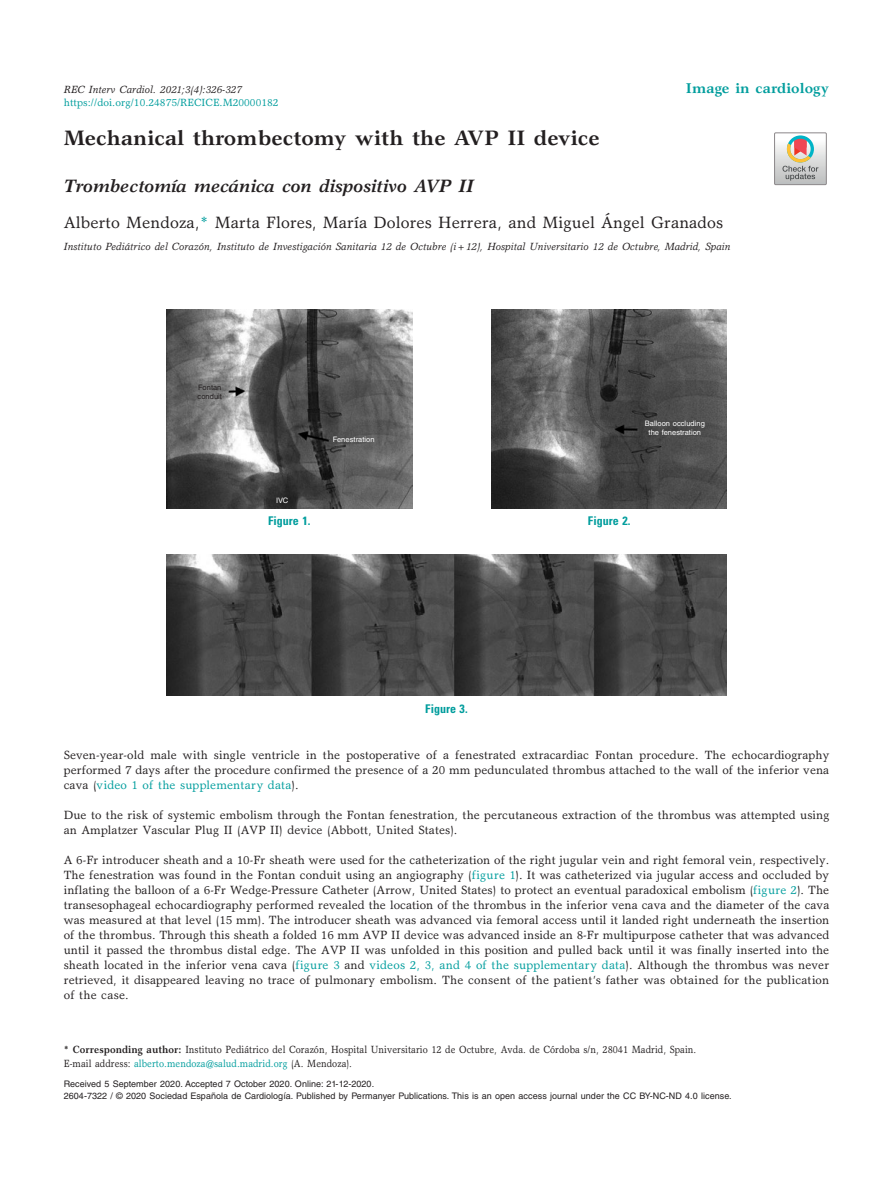
<style>
.page{position:relative;width:893px;height:1191px;background:#fff}
.page>*{position:absolute;margin:0;border:0;box-sizing:border-box;transform-origin:0 0}
.t1{font:700 21px "Garth Graphic Std";letter-spacing:.005em;color:#231f20}
.t2{font:italic 700 18px "Garth Graphic Std";letter-spacing:.005em;color:#231f20}
.t3{font:16.5px "Garth Graphic Std";letter-spacing:.005em;color:#231f20}
.t4{font:700 14.25px "Garth Graphic Std";letter-spacing:.005em;color:#009d9d}
.t5{font:12px/15px "Garth Graphic Std";letter-spacing:.005em;color:#231f20;text-align:justify}
.t6{font:700 condensed 12px "Univers LT Std";letter-spacing:.005em;color:#009d9d}
.t7{font:10.5px/13.5px "Garth Graphic Std";letter-spacing:.005em;color:#231f20;scale:.9 1}
.t8{font:italic 10.5px "Garth Graphic Std";letter-spacing:.005em;color:#231f20}
.t9{font:10.5px "Garth Graphic Std";letter-spacing:.005em;color:#009d9d}
.t10{font:9px/12px "Helvetica LT Std";letter-spacing:.005em;color:#231f20}
.t11{font:7.5px/9px "Helvetica LT Std";letter-spacing:.005em;color:#fff;text-align:center}
.t12{font:7.5px/9px "Helvetica LT Std";letter-spacing:.005em;color:#231f20}
.s1{color:#009d9d}
.s2{font-weight:700}
</style>
<div class="page">
<img style="left:166px;top:310px;width:246px;height:198px">
<img style="left:491px;top:310px;width:236px;height:198px">
<img style="left:166px;top:555px;width:561px;height:140px">
<svg style="left:774px;top:133px;width:52px;height:52px"></svg>
<p class="t8" style="left:64px;top:83px;width:180px">REC Interv Cardiol. 2021;3(4):326-327</p>
<p class="t4" style="left:686px;top:79px;width:145px">Image in cardiology</p>
<p class="t9" style="left:64px;top:96px;width:216px">https://doi.org/10.24875/RECICE.M20000182</p>
<h1 class="t1" style="left:64px;top:125px;width:538px">Mechanical thrombectomy with the AVP II device</h1>
<h2 class="t2" style="left:64px;top:175px;width:412px">Trombectomía mecánica con dispositivo AVP II</h2>
<h3 class="t3" style="left:64px;top:212px;width:661px">Alberto Mendoza,<span class="s1">*</span> Marta Flores, María Dolores Herrera, and Miguel Ángel Granados</h3>
<p class="t8" style="left:64px;top:240px;width:668px">Instituto Pediátrico del Corazón, Instituto de Investigación Sanitaria 12 de Octubre (i+12), Hospital Universitario 12 de Octubre, Madrid, Spain</p>
<p class="t12" style="left:198px;top:383px;width:26px">Fontan conduit</p>
<p class="t11" style="left:333px;top:435px;width:43px">Fenestration</p>
<p class="t11" style="left:645px;top:419px;width:61px">Balloon occluding the fenestration</p>
<p class="t11" style="left:276px;top:495px;width:14px">IVC</p>
<p class="t6" style="left:268px;top:514px;width:44px">Figure 1.</p>
<p class="t6" style="left:588px;top:514px;width:44px">Figure 2.</p>
<p class="t6" style="left:425px;top:701px;width:44px">Figure 3.</p>
<p class="t5" style="left:64px;top:747px;width:767px">Seven-year-old male with single ventricle in the postoperative of a fenestrated extracardiac Fontan procedure. The echocardiography performed 7 days after the procedure confirmed the presence of a 20 mm pedunculated thrombus attached to the wall of the inferior vena cava (<span class="s1">video 1 of the supplementary data</span>).</p>
<p class="t5" style="left:64px;top:807px;width:767px">Due to the risk of systemic embolism through the Fontan fenestration, the percutaneous extraction of the thrombus was attempted using an Amplatzer Vascular Plug II (AVP II) device (Abbott, United States).</p>
<p class="t5" style="left:64px;top:852px;width:767px">A 6-Fr introducer sheath and a 10-Fr sheath were used for the catheterization of the right jugular vein and right femoral vein, respectively.<br>The fenestration was found in the Fontan conduit using an angiography (<span class="s1">figure 1</span>). It was catheterized via jugular access and occluded by inflating the balloon of a 6-Fr Wedge-Pressure Catheter (Arrow, United States) to protect an eventual paradoxical embolism (<span class="s1">figure 2</span>). The transesophageal echocardiography performed revealed the location of the thrombus in the inferior vena cava and the diameter of the cava was measured at that level (15 mm). The introducer sheath was advanced via femoral access until it landed right underneath the insertion of the thrombus. Through this sheath a folded 16 mm AVP II device was advanced inside an 8-Fr multipurpose catheter that was advanced until it passed the thrombus distal edge. The AVP II was unfolded in this position and pulled back until it was finally inserted into the sheath located in the inferior vena cava (<span class="s1">figure 3</span> and <span class="s1">videos 2, 3, and 4 of the supplementary data</span>). Although the thrombus was never retrieved, it disappeared leaving no trace of pulmonary embolism. The consent of the patient’s father was obtained for the publication of the case.</p>
<p class="t7" style="left:64px;top:1042px;width:704px"><span class="s2">* Corresponding author:</span> Instituto Pediátrico del Corazón, Hospital Universitario 12 de Octubre, Avda. de Córdoba s/n, 28041 Madrid, Spain.<br>E-mail address: <span class="s1">alberto.mendoza@salud.madrid.org</span> (A. Mendoza).</p>
<p class="t10" style="left:64px;top:1078px;width:669px">Received 5 September 2020. Accepted 7 October 2020. Online: 21-12-2020.<br>2604-7322 / © 2020 Sociedad Española de Cardiología. Published by Permanyer Publications. This is an open access journal under the CC BY-NC-ND 4.0 license.</p>
</div>
